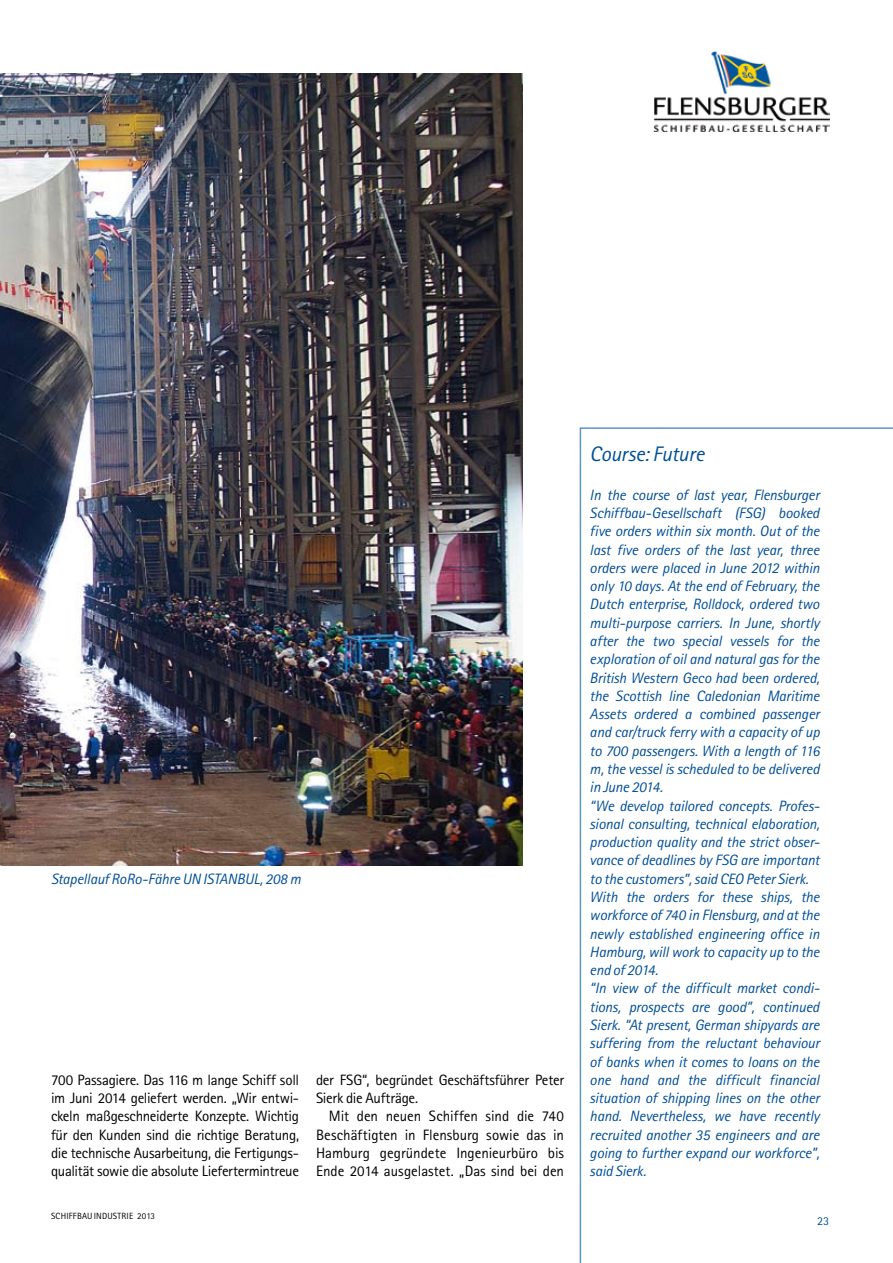
<style>
.page{position:relative;width:893px;height:1263px;background:#fff}
.page>*{position:absolute;margin:0;border:0;box-sizing:border-box;transform-origin:0 0}
.t1{font:italic 21px "Rotis Sans Serif Std";letter-spacing:-.005em;color:#004e97}
.t2{font:italic 15px/18.3px "Rotis Sans Serif Std";letter-spacing:-.01em;color:#004e97}
.t3{font:15px/18.3px "Rotis Sans Serif Std";letter-spacing:-.01em;color:#000;text-align:justify}
.t4{font:12px "Rotis Sans Serif Std";color:#004e97}
.t5{font:9px "Rotis Sans Serif Std";letter-spacing:.02em;color:#000}
</style>
<div class="page">
<img style="left:0;top:74px;width:522px;height:791px">
<svg style="left:580px;top:427px;width:313px;height:836px"></svg>
<img style="left:653px;top:52px;width:176px;height:80px">
<p class="t2" style="left:51px;top:870px;width:251px">Stapellauf RoRo-Fähre UN ISTANBUL, 208 m</p>
<p class="t3" style="left:51px;top:1070px;width:250px">700 Passagiere. Das 116 m lange Schiff soll im Juni 2014 geliefert werden. „Wir entwi&shy;ckeln maßgeschneiderte Konzepte. Wichtig für den Kunden sind die richtige Beratung, die technische Ausarbeitung, die Fertigungs&shy;qualität sowie die absolute Liefertermintreue</p>
<p class="t3" style="left:316px;top:1070px;width:249px">der FSG“, begründet Geschäftsführer Peter<br>Sierk die Aufträge.</p>
<p class="t3" style="left:316px;top:1107px;width:250px;text-indent:13px">Mit den neuen Schiffen sind die 740<br>Beschäftigten in Flensburg sowie das in Hamburg gegründete Ingenieurbüro bis Ende 2014 ausgelastet. „Das sind bei den</p>
<p class="t5" style="left:51px;top:1211px;width:106px">SCHIFFBAUINDUSTRIE 2013</p>
<h1 class="t1" style="left:590px;top:441px;width:116px">Course: Future</h1>
<p class="t2" style="left:590px;top:486px;width:231px">In the course of last year, Flensburger Schiffbau-Gesellschaft (FSG) booked five orders within six month. Out of the last five orders of the last year, three orders were placed in June 2012 within only 10 days. At the end of February, the Dutch enterprise, Rolldock, ordered two multi-purpose carriers. In June, shortly after the two special vessels for the exploration of oil and natural gas for the British Western Geco had been ordered, the Scottish line Caledonian Maritime Assets ordered a combined passenger and car/truck ferry with a capacity of up to 700 passengers. With a length of 116 m, the vessel is scheduled to be delivered in June 2014.<br>“We develop tailored concepts. Profes&shy;sional consulting, technical elaboration, production quality and the strict obser&shy;vance of deadlines by FSG are important to the customers”, said CEO Peter Sierk.<br>With the orders for these ships, the workforce of 740 in Flensburg, and at the newly established engineering office in Hamburg, will work to capacity up to the end of 2014.<br>“In view of the difficult market condi&shy;tions, prospects are good”, continued Sierk. “At present, German shipyards are suffering from the reluctant behaviour of banks when it comes to loans on the one hand and the difficult financial situation of shipping lines on the other hand. Nevertheless, we have recently recruited another 35 engineers and are going to further expand our workforce”, said Sierk.</p>
<p class="t4" style="left:817px;top:1213px;width:14px">23</p>
</div>
